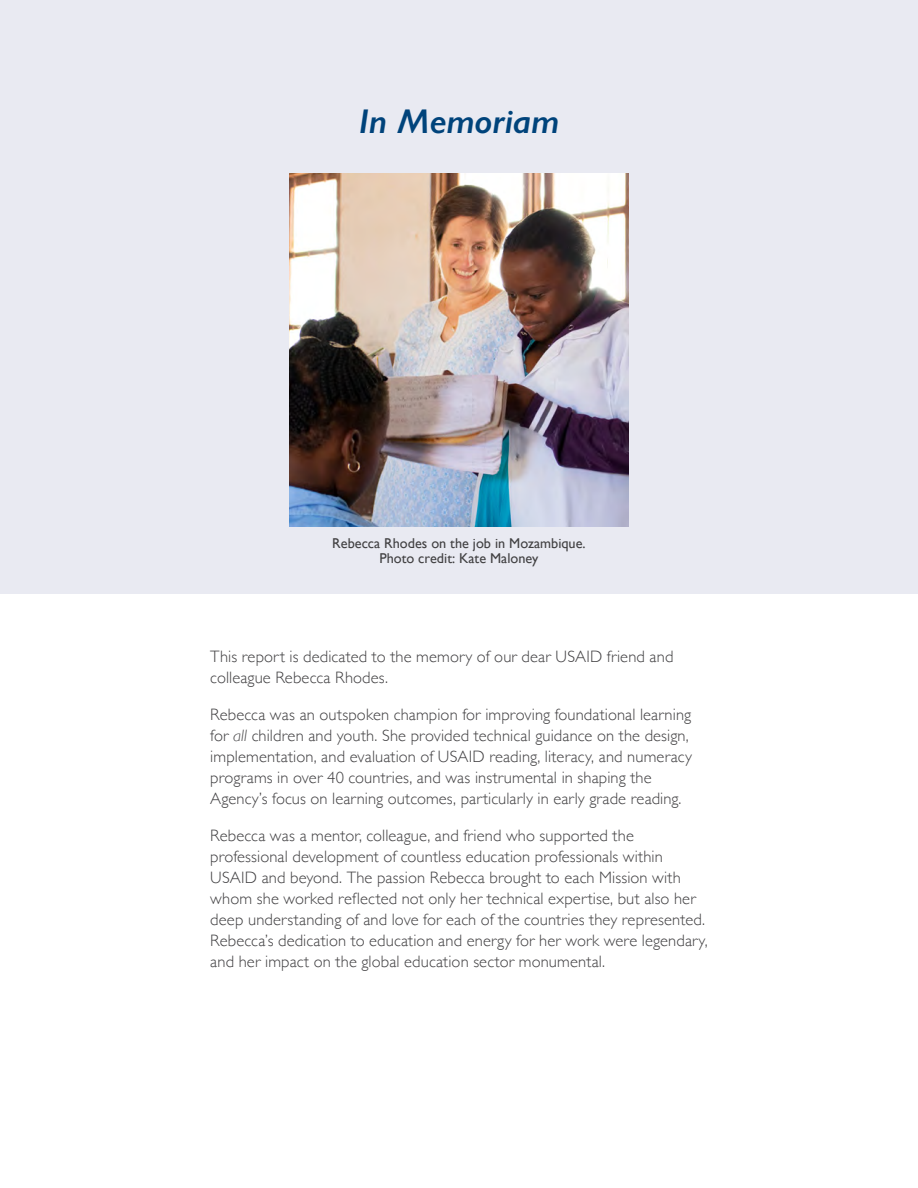
<style>
.page{position:relative;width:918px;height:1188px;background:#fff}
.page>*{position:absolute;margin:0;border:0;box-sizing:border-box;transform-origin:0 0}
.t1{font:italic 600 34.5px "Gill Sans";letter-spacing:-.005em;color:#00437b;scale:1.05 1}
.t2{font:300 16.5px/21px "Gill Sans";letter-spacing:.01em;color:#414042}
.t3{font:14.25px "Gill Sans";color:#414042}
.s1{font-style:italic}
</style>
<div class="page">
<div style="left:0;top:0;width:918px;height:594px;background:#e9eaf2"></div>
<img style="left:289px;top:174px;width:340px;height:352px">
<p class="t1" style="left:358px;top:101px;width:193px">In Memoriam</p>
<p class="t3" style="left:332px;top:535px;width:255px">Rebecca Rhodes on the job in Mozambique.</p>
<p class="t3" style="left:379px;top:550px;width:161px">Photo credit: Kate Maloney</p>
<p class="t2" style="left:210px;top:645px;width:465px">This report is dedicated to the memory of our dear USAID friend and colleague Rebecca Rhodes.</p>
<p class="t2" style="left:210px;top:703px;width:483px">Rebecca was an outspoken champion for improving foundational learning for <span class="s1">all</span> children and youth. She provided technical guidance on the design, implementation, and evaluation of USAID reading, literacy, and numeracy programs in over 40 countries, and was instrumental in shaping the Agency’s focus on learning outcomes, particularly in early grade reading.</p>
<p class="t2" style="left:210px;top:824px;width:499px">Rebecca was a mentor, colleague, and friend who supported the professional development of countless education professionals within USAID and beyond. The passion Rebecca brought to each Mission with whom she worked reflected not only her technical expertise, but also her deep understanding of and love for each of the countries they represented.<br>Rebecca’s dedication to education and energy for her work were legendary, and her impact on the global education sector monumental.</p>
</div>
